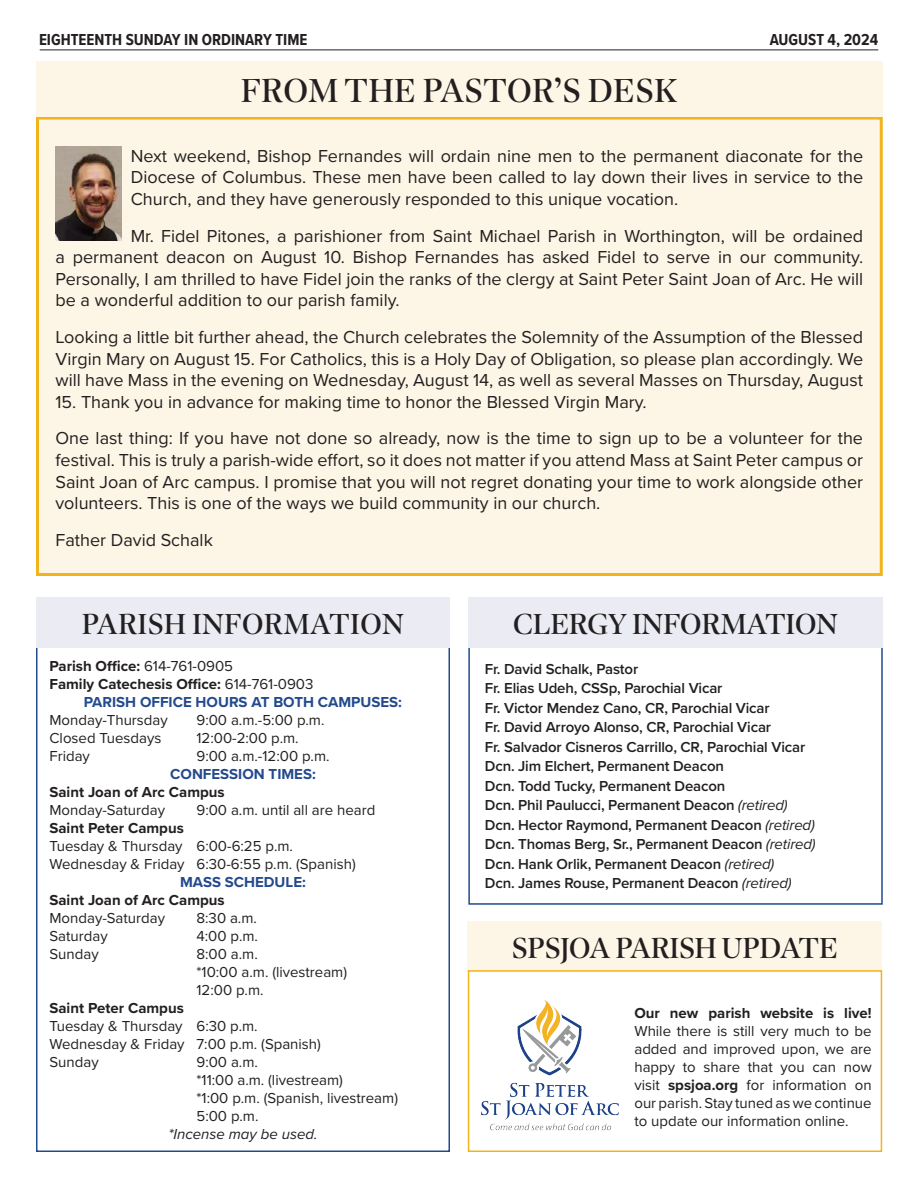
<style>
.page{position:relative;width:918px;height:1188px;background:#fff}
.page>*{position:absolute;margin:0;border:0;box-sizing:border-box;transform-origin:0 0}
.HEADER-BIG{font:34.5px "Dejanire Headline";color:#231f20}
.HEADER-BIG-2{font:30px "Dejanire Headline";letter-spacing:-.02em;color:#231f20}
.HEADER-BIG-3{font:30px "Dejanire Headline";color:#231f20}
.t1{font:18px/21.6px "Proxima Nova";color:#231f20;text-align:justify}
.t2{font:700 16.5px "Proxima Nova Cond";color:#231f20}
.t3{font:15px/18px "Proxima Nova";color:#231f20;text-align:justify}
.t4{font:600 15px "Proxima Nova";letter-spacing:-.01em;color:#231f20}
.t5{font:700 15px "Proxima Nova";color:#231f20}
.Info-Head-Condensed{font:700 15px "Proxima Nova";color:#234a8d}
.t6{font:italic 15px "Proxima Nova";color:#231f20}
.s1{font-weight:400}
.s2{font-weight:400;font-style:italic}
.s3{font-weight:700}
</style>
<div class="page">
<hr style="left:40px;top:50px;width:838px;height:1px;background:#231f20">
<div style="left:38px;top:118px;width:843px;height:456px;background:#fdf6e6"></div>
<img style="left:56px;top:147px;width:66px;height:94px">
<div style="left:36px;top:117px;width:847px;height:459px;border:3px solid #f3b31b"></div>
<div style="left:36px;top:62px;width:847px;height:55px;background:#fdf6e6"></div>
<div style="left:468px;top:645px;width:415px;height:260px;border:2px solid #234a8d"></div>
<div style="left:468px;top:597px;width:415px;height:51px;background:#ebecf3"></div>
<div style="left:36px;top:645px;width:414px;height:507px;border:2px solid #234a8d"></div>
<div style="left:36px;top:597px;width:414px;height:51px;background:#ebecf3"></div>
<div style="left:468px;top:921px;width:414px;height:51px;background:#fdf6e6"></div>
<img style="left:481px;top:1000px;width:138px;height:131px">
<div style="left:468px;top:970px;width:414px;height:182px;border:2px solid #f3b31b"></div>
<p class="t2" style="left:39px;top:27px;width:270px">EIGHTEENTH SUNDAY IN ORDINARY TIME</p>
<p class="t2" style="left:770px;top:27px;width:110px">AUGUST 4, 2024</p>
<p class="HEADER-BIG" style="left:241px;top:71px;width:439px">FROM THE PASTOR’S DESK</p>
<p class="t1" style="left:131px;top:144px;width:734px">Next weekend, Bishop Fernandes will ordain nine men to the permanent diaconate for the Diocese of Columbus. These men have been called to lay down their lives in service to the Church, and they have generously responded to this unique vocation.</p>
<p class="t1" style="left:56px;top:224px;width:809px;text-indent:75px">Mr. Fidel Pitones, a parishioner from Saint Michael Parish in Worthington, will be ordained a permanent deacon on August 10. Bishop Fernandes has asked Fidel to serve in our community.<br>Personally, I am thrilled to have Fidel join the ranks of the clergy at Saint Peter Saint Joan of Arc. He will be a wonderful addition to our parish family.</p>
<p class="t1" style="left:56px;top:325px;width:809px">Looking a little bit further ahead, the Church celebrates the Solemnity of the Assumption of the Blessed Virgin Mary on August 15. For Catholics, this is a Holy Day of Obligation, so please plan accordingly. We will have Mass in the evening on Wednesday, August 14, as well as several Masses on Thursday, August</p>
<p class="t1" style="left:56px;top:390px;width:593px">15. Thank you in advance for making time to honor the Blessed Virgin Mary.</p>
<p class="t1" style="left:56px;top:427px;width:809px">One last thing: If you have not done so already, now is the time to sign up to be a volunteer for the festival. This is truly a parish-wide effort, so it does not matter if you attend Mass at Saint Peter campus or Saint Joan of Arc campus. I promise that you will not regret donating your time to work alongside other volunteers. This is one of the ways we build community in our church.</p>
<p class="t1" style="left:56px;top:528px;width:159px">Father David Schalk</p>
<p class="HEADER-BIG-3" style="left:82px;top:606px;width:324px">PARISH INFORMATION</p>
<p class="t5" style="left:50px;top:654px;width:185px">Parish Office: <span class="s1">614-761-0905</span></p>
<p class="t5" style="left:50px;top:672px;width:265px">Family Catechesis Office: <span class="s1">614-761-0903</span></p>
<p class="Info-Head-Condensed" style="left:84px;top:690px;width:320px">PARISH OFFICE HOURS AT BOTH CAMPUSES:</p>
<p class="t3" style="left:50px;top:710px;width:120px">Monday-Thursday</p>
<p class="t3" style="left:196px;top:710px;width:130px">9:00 a.m.-5:00 p.m.</p>
<p class="t3" style="left:50px;top:728px;width:113px">Closed Tuesdays</p>
<p class="t3" style="left:196px;top:728px;width:104px">12:00-2:00 p.m.</p>
<p class="t3" style="left:50px;top:746px;width:42px">Friday</p>
<p class="t3" style="left:196px;top:746px;width:135px">9:00 a.m.-12:00 p.m.</p>
<p class="Info-Head-Condensed" style="left:170px;top:762px;width:147px">CONFESSION TIMES:</p>
<p class="t5" style="left:50px;top:780px;width:177px">Saint Joan of Arc Campus</p>
<p class="t3" style="left:50px;top:800px;width:117px">Monday-Saturday</p>
<p class="t3" style="left:196px;top:800px;width:180px">9:00 a.m. until all are heard</p>
<p class="t5" style="left:50px;top:816px;width:136px">Saint Peter Campus</p>
<p class="t3" style="left:50px;top:836px;width:245px">Tuesday &amp; Thursday 6:00-6:25 p.m.</p>
<p class="t3" style="left:50px;top:854px;width:308px">Wednesday &amp; Friday 6:30-6:55 p.m. (Spanish)</p>
<p class="Info-Head-Condensed" style="left:180px;top:870px;width:127px">MASS SCHEDULE:</p>
<p class="t5" style="left:50px;top:888px;width:177px">Saint Joan of Arc Campus</p>
<p class="t3" style="left:50px;top:908px;width:117px">Monday-Saturday</p>
<p class="t3" style="left:196px;top:908px;width:62px">8:30 a.m.</p>
<p class="t3" style="left:50px;top:926px;width:60px">Saturday</p>
<p class="t3" style="left:196px;top:926px;width:63px">4:00 p.m.</p>
<p class="t3" style="left:50px;top:944px;width:51px">Sunday</p>
<p class="t3" style="left:196px;top:944px;width:63px">8:00 a.m.</p>
<p class="t3" style="left:196px;top:962px;width:152px">*10:00 a.m. (livestream)</p>
<p class="t3" style="left:196px;top:980px;width:69px">12:00 p.m.</p>
<p class="t5" style="left:50px;top:996px;width:136px">Saint Peter Campus</p>
<p class="t3" style="left:50px;top:1016px;width:210px">Tuesday &amp; Thursday 6:30 p.m.</p>
<p class="t3" style="left:50px;top:1034px;width:273px">Wednesday &amp; Friday 7:00 p.m. (Spanish)</p>
<p class="t3" style="left:50px;top:1052px;width:51px">Sunday</p>
<p class="t3" style="left:196px;top:1052px;width:63px">9:00 a.m.</p>
<p class="t3" style="left:196px;top:1070px;width:148px">*11:00 a.m. (livestream)</p>
<p class="t3" style="left:196px;top:1088px;width:203px">*1:00 p.m. (Spanish, livestream)</p>
<p class="t3" style="left:196px;top:1106px;width:64px">5:00 p.m.</p>
<p class="t6" style="left:168px;top:1122px;width:151px">*Incense may be used.</p>
<p class="HEADER-BIG-2" style="left:513px;top:606px;width:327px">CLERGY INFORMATION</p>
<p class="t4" style="left:485px;top:658px;width:155px">Fr. David Schalk, Pastor</p>
<p class="t4" style="left:485px;top:677px;width:239px">Fr. Elias Udeh, CSSp, Parochial Vicar</p>
<p class="t4" style="left:485px;top:697px;width:286px">Fr. Victor Mendez Cano, CR, Parochial Vicar</p>
<p class="t4" style="left:485px;top:716px;width:288px">Fr. David Arroyo Alonso, CR, Parochial Vicar</p>
<p class="t4" style="left:485px;top:736px;width:322px">Fr. Salvador Cisneros Carrillo, CR, Parochial Vicar</p>
<p class="t4" style="left:485px;top:755px;width:241px">Dcn. Jim Elchert, Permanent Deacon</p>
<p class="t4" style="left:485px;top:775px;width:242px">Dcn. Todd Tucky, Permanent Deacon</p>
<p class="t4" style="left:485px;top:794px;width:304px">Dcn. Phil Paulucci, Permanent Deacon <span class="s2">(retired)</span></p>
<p class="t4" style="left:485px;top:814px;width:331px">Dcn. Hector Raymond, Permanent Deacon <span class="s2">(retired)</span></p>
<p class="t4" style="left:485px;top:833px;width:332px">Dcn. Thomas Berg, Sr., Permanent Deacon <span class="s2">(retired)</span></p>
<p class="t4" style="left:485px;top:853px;width:291px">Dcn. Hank Orlik, Permanent Deacon <span class="s2">(retired)</span></p>
<p class="t4" style="left:485px;top:872px;width:308px">Dcn. James Rouse, Permanent Deacon <span class="s2">(retired)</span></p>
<p class="HEADER-BIG-2" style="left:512px;top:930px;width:328px">SPSJOA PARISH UPDATE</p>
<p class="t3" style="left:634px;top:1004px;width:239px"><span class="s3">Our new parish website is live!<br></span>While there is still very much to be added and improved upon, we are happy to share that you can now visit <span class="s3">spsjoa.org</span> for information on our parish. Stay tuned as we continue to update our information online.</p>
</div>
